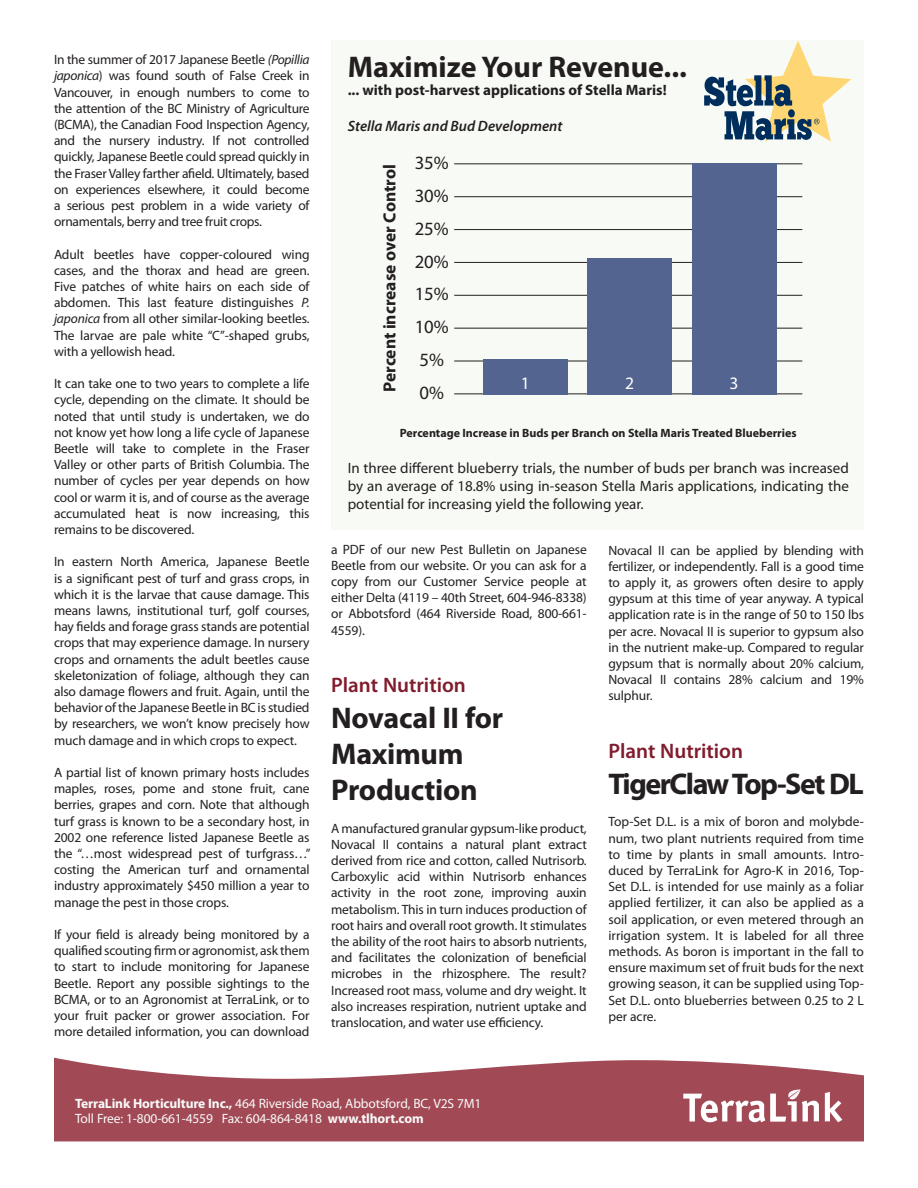
<style>
.page{position:relative;width:918px;height:1188px;background:#fff}
.page>*{position:absolute;margin:0;border:0;box-sizing:border-box;transform-origin:0 0}
.Kicker{font:700 30px/36px "Myriad Pro";letter-spacing:-.01em;color:#231f20}
.Kicker-2{font:700 30px "Myriad Pro";letter-spacing:-.05em;color:#231f20}
.Kicker-3{font:600 21px "Myriad Pro";color:#811c2c}
.t1{font:18.75px "Myriad Pro";color:#231f20}
.t2{font:700 17.55px "Myriad Pro";color:#231f20}
.t3{font:17.55px "Myriad Pro";color:#fff}
.t4{font:15px/18px "Myriad Pro";color:#231f20;text-align:justify}
.t5{font:700 15px "Myriad Pro";color:#231f20}
.t6{font:italic 600 15px "Myriad Pro";color:#231f20}
.t7{font:13.5px/16.2px "Myriad Pro";letter-spacing:-.01em;color:#231f20;text-align:justify}
.Headline_level_2{font:13.5px "Myriad Pro";letter-spacing:-.01em;color:#f9f9f9}
.t8{font:700 12px "Myriad Pro";color:#231f20}
.s1{font-style:italic}
.s2{font-weight:700}
</style>
<div class="page">
<svg style="left:54px;top:1058px;width:810px;height:83px;fill:#a14955"></svg>
<svg style="left:825px;top:1092px;width:17px;height:30px"></svg>
<svg style="left:683px;top:1090px;width:136px;height:32px"></svg>
<div style="left:331px;top:40px;width:533px;height:490px;background:#f8fbf5"></div>
<hr style="left:454px;top:164px;width:348px;height:1px;background:#231f20">
<hr style="left:454px;top:196px;width:348px;height:1px;background:#231f20">
<hr style="left:454px;top:229px;width:348px;height:1px;background:#231f20">
<hr style="left:454px;top:262px;width:348px;height:1px;background:#231f20">
<hr style="left:454px;top:295px;width:348px;height:1px;background:#231f20">
<hr style="left:454px;top:328px;width:348px;height:1px;background:#231f20">
<hr style="left:454px;top:361px;width:348px;height:1px;background:#231f20">
<hr style="left:454px;top:394px;width:348px;height:1px;background:#231f20">
<div style="left:483px;top:360px;width:84px;height:35px;background:#536490"></div>
<div style="left:587px;top:258px;width:85px;height:137px;background:#536490"></div>
<div style="left:692px;top:164px;width:84px;height:231px;background:#536490"></div>
<svg style="left:704px;top:40px;width:147px;height:102px"></svg>
<p class="t7" style="left:54px;top:51px;width:257px">In the summer of 2017 Japanese Beetle <span class="s1">(Popillia japonica</span>) was found south of False Creek in Vancouver, in enough numbers to come to the attention of the BC Ministry of Agriculture (BCMA), the Canadian Food Inspection Agency, and the nursery industry. If not controlled quickly, Japanese Beetle could spread quickly in the Fraser Valley farther afield. Ultimately, based on experiences elsewhere, it could become a serious pest problem in a wide variety of ornamentals, berry and tree fruit crops.</p>
<p class="t7" style="left:54px;top:246px;width:257px">Adult beetles have copper-coloured wing cases, and the thorax and head are green.<br>Five patches of white hairs on each side of abdomen. This last feature distinguishes <span class="s1">P. japonica</span> from all other similar-looking beetles.<br>The larvae are pale white “C”-shaped grubs, with a yellowish head.</p>
<p class="t7" style="left:54px;top:375px;width:257px">It can take one to two years to complete a life cycle, depending on the climate. It should be noted that until study is undertaken, we do not know yet how long a life cycle of Japanese Beetle will take to complete in the Fraser Valley or other parts of British Columbia. The number of cycles per year depends on how cool or warm it is, and of course as the average accumulated heat is now increasing, this remains to be discovered.</p>
<p class="t7" style="left:54px;top:553px;width:257px">In eastern North America, Japanese Beetle is a significant pest of turf and grass crops, in which it is the larvae that cause damage. This means lawns, institutional turf, golf courses, hay fields and forage grass stands are potential crops that may experience damage. In nursery crops and ornaments the adult beetles cause skeletonization of foliage, although they can also damage flowers and fruit. Again, until the behavior of the Japanese Beetle in BC is studied by researchers, we won’t know precisely how much damage and in which crops to expect.</p>
<p class="t7" style="left:54px;top:764px;width:258px">A partial list of known primary hosts includes maples, roses, pome and stone fruit, cane berries, grapes and corn. Note that although turf grass is known to be a secondary host, in 2002 one reference listed Japanese Beetle as the “…most widespread pest of turfgrass…” costing the American turf and ornamental industry approximately $450 million a year to manage the pest in those crops.</p>
<p class="t7" style="left:54px;top:926px;width:257px">If your field is already being monitored by a qualified scouting firm or agronomist, ask them to start to include monitoring for Japanese Beetle. Report any possible sightings to the BCMA, or to an Agronomist at TerraLink, or to your fruit packer or grower association. For more detailed information, you can download</p>
<p class="Kicker" style="left:348px;top:48px;width:341px">Maximize Your Revenue...</p>
<p class="t5" style="left:348px;top:81px;width:321px">... with post-harvest applications of Stella Maris!</p>
<p class="t6" style="left:348px;top:117px;width:216px">Stella Maris and Bud Development</p>
<p class="t2" style="left:378px;top:392px;width:229px;rotate:-90deg">Percent increase over Control</p>
<p class="t1" style="left:415px;top:151px;width:36px">35%</p>
<p class="t1" style="left:415px;top:184px;width:36px">30%</p>
<p class="t1" style="left:415px;top:217px;width:36px">25%</p>
<p class="t1" style="left:415px;top:250px;width:36px">20%</p>
<p class="t1" style="left:415px;top:283px;width:36px">15%</p>
<p class="t1" style="left:415px;top:315px;width:36px">10%</p>
<p class="t1" style="left:419px;top:348px;width:26px">5%</p>
<p class="t1" style="left:419px;top:381px;width:26px">0%</p>
<p class="t3" style="left:521px;top:372px;width:10px">1</p>
<p class="t3" style="left:625px;top:372px;width:10px">2</p>
<p class="t3" style="left:730px;top:372px;width:10px">3</p>
<p class="t8" style="left:400px;top:426px;width:398px">Percentage Increase in Buds per Branch on Stella Maris Treated Blueberries</p>
<p class="t4" style="left:348px;top:459px;width:503px">In three different blueberry trials, the number of buds per branch was increased by an average of 18.8% using in-season Stella Maris applications, indicating the potential for increasing yield the following year.</p>
<p class="t7" style="left:331px;top:541px;width:257px">a PDF of our new Pest Bulletin on Japanese Beetle from our website. Or you can ask for a copy from our Customer Service people at either Delta (4119 – 40th Street, 604-946-8338) or Abbotsford (464 Riverside Road, 800-661- 4559).</p>
<p class="Kicker-3" style="left:331px;top:672px;width:136px">Plant Nutrition</p>
<p class="Kicker" style="left:331px;top:699px;width:174px">Novacal II for<br>Maximum<br>Production</p>
<p class="t7" style="left:331px;top:820px;width:257px">A manufactured granular gypsum-like product, Novacal II contains a natural plant extract derived from rice and cotton, called Nutrisorb.<br>Carboxylic acid within Nutrisorb enhances activity in the root zone, improving auxin metabolism. This in turn induces production of root hairs and overall root growth. It stimulates the ability of the root hairs to absorb nutrients, and facilitates the colonization of beneficial microbes in the rhizosphere. The result?<br>Increased root mass, volume and dry weight. It also increases respiration, nutrient uptake and translocation, and water use efficiency.</p>
<p class="t7" style="left:608px;top:542px;width:257px">Novacal II can be applied by blending with fertilizer, or independently. Fall is a good time to apply it, as growers often desire to apply gypsum at this time of year anyway. A typical application rate is in the range of 50 to 150 lbs per acre. Novacal II is superior to gypsum also in the nutrient make-up. Compared to regular gypsum that is normally about 20% calcium, Novacal II contains 28% calcium and 19% sulphur.</p>
<p class="Kicker-3" style="left:608px;top:738px;width:136px">Plant Nutrition</p>
<p class="Kicker-2" style="left:608px;top:764px;width:257px">TigerClaw Top-Set DL</p>
<p class="t7" style="left:608px;top:814px;width:257px">Top-Set D.L. is a mix of boron and molybde&shy;num, two plant nutrients required from time to time by plants in small amounts. Intro&shy;duced by TerraLink for Agro-K in 2016, Top-Set D.L. is intended for use mainly as a foliar applied fertilizer, it can also be applied as a soil application, or even metered through an irrigation system. It is labeled for all three methods. As boron is important in the fall to ensure maximum set of fruit buds for the next growing season, it can be supplied using Top-Set D.L. onto blueberries between 0.25 to 2 L per acre.</p>
<p class="Headline_level_2" style="left:75px;top:1095px;width:408px"><span class="s2">TerraLink Horticulture Inc.,</span> 464 Riverside Road, Abbotsford, BC, V2S 7M1</p>
<p class="Headline_level_2" style="left:75px;top:1110px;width:350px">Toll Free: 1-800-661-4559 Fax: 604-864-8418 <span class="s2">www.tlhort.com</span></p>
</div>
